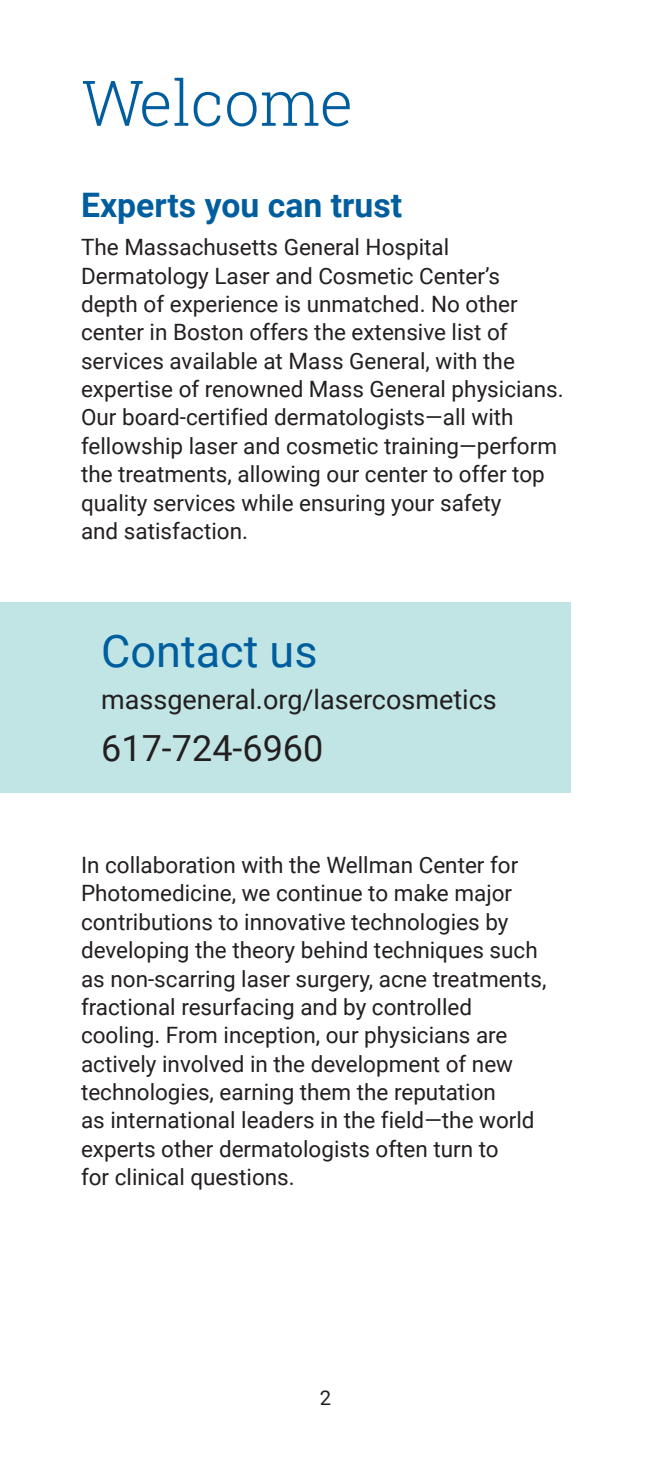
<style>
.page{position:relative;width:648px;height:1458px;background:#fff}
.page>*{position:absolute;margin:0;border:0;box-sizing:border-box;transform-origin:0 0}
.A_head{font:300 63px "Roboto Slab";letter-spacing:-.005em;color:#005e9e}
.Subhead__A_BOLD{font:45px "Roboto";color:#005e9e}
.Body{font:36px "Roboto";color:#231f20}
.Subhead_A{font:700 33.75px "Roboto";color:#005e9e}
.Body-2{font:27px "Roboto";color:#231f20}
.Body-3{font:22.5px/28.3px "Roboto";color:#231f20}
.t1{font:20.25px "Roboto";color:#231f20}
</style>
<div class="page">
<div style="left:0;top:602px;width:570px;height:190px;background:#c1e5e5"></div>
<p class="A_head" style="left:81px;top:60px;width:273px">Welcome</p>
<p class="Subhead_A" style="left:81px;top:181px;width:323px">Experts you can trust</p>
<p class="Body-3" style="left:81px;top:232px;width:484px">The Massachusetts General Hospital Dermatology Laser and Cosmetic Center’s<br>depth of experience is unmatched. No other center in Boston offers the extensive list of services available at Mass General, with the expertise of renowned Mass General physicians.<br>Our board-certified dermatologists—all with fellowship laser and cosmetic training—perform the treatments, allowing our center to offer top quality services while ensuring your safety<br>and satisfaction.</p>
<p class="Subhead__A_BOLD" style="left:101px;top:620px;width:218px">Contact us</p>
<p class="Body-2" style="left:101px;top:681px;width:397px">massgeneral.org/lasercosmetics</p>
<p class="Body" style="left:101px;top:723px;width:224px">617-724-6960</p>
<p class="Body-3" style="left:81px;top:850px;width:467px">In collaboration with the Wellman Center for Photomedicine, we continue to make major contributions to innovative technologies by developing the theory behind techniques such as non-scarring laser surgery, acne treatments, fractional resurfacing and by controlled cooling. From inception, our physicians are actively involved in the development of new technologies, earning them the reputation<br>as international leaders in the field—the world experts other dermatologists often turn to<br>for clinical questions.</p>
<p class="t1" style="left:320px;top:1384px;width:13px">2</p>
</div>
